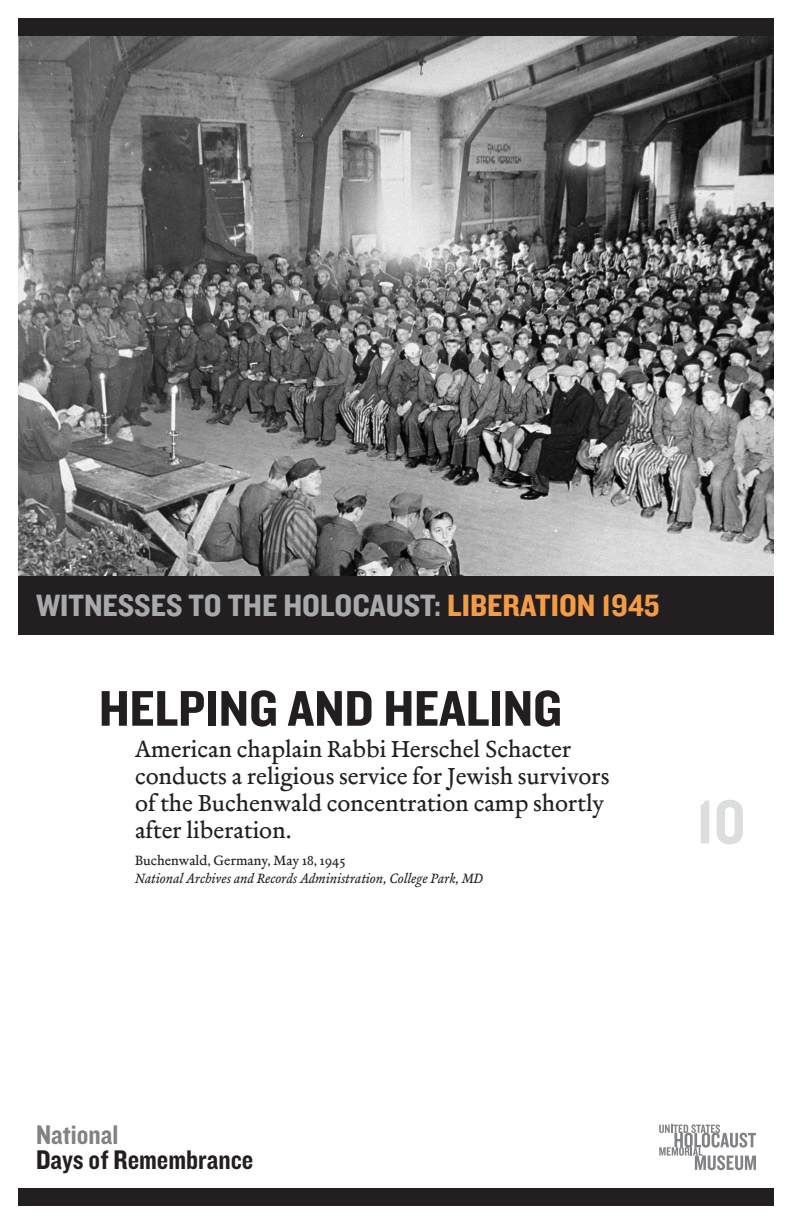
<style>
.page{position:relative;width:792px;height:1224px;background:#fff}
.page>*{position:absolute;margin:0;border:0;box-sizing:border-box;transform-origin:0 0}
.t1{font:64px "Knockout 50 Welterweight";color:#dcdddf}
.t2{font:52px "Knockout 50 Welterweight";color:#231f20;scale:1.07 1}
.t3{font:32px "Knockout 50 Welterweight";color:#a8a9ad;scale:1.07 1}
.t4{font:28px "Knockout 50 Welterweight";color:#231f20}
.t5{font:28px "Knockout 50 Welterweight";color:#808285}
.t6{font:24px/27px "Merlo Roman Osf";color:#231f20}
.t7{font:14px "Merlo Italic Osf";color:#231f20}
.t8{font:14px "Merlo Roman Osf";color:#231f20}
.s1{color:#f39c45}
</style>
<div class="page">
<div style="left:18px;top:1188px;width:756px;height:18px;background:#231f20"></div>
<div style="left:18px;top:18px;width:756px;height:18px;background:#231f20"></div>
<div style="left:18px;top:576px;width:756px;height:59px;background:#231f20"></div>
<svg style="left:659px;top:1124px;width:97px;height:46px"></svg>
<img style="left:18px;top:36px;width:756px;height:540px">
<h3 class="t3" style="left:36px;top:584px;width:584px">WITNESSES TO THE HOLOCAUST: <span class="s1">LIBERATION 1945</span></h3>
<h2 class="t2" style="left:99px;top:674px;width:204px">Helping and</h2>
<h2 class="t2" style="left:384px;top:674px;width:51px">Healin</h2>
<h2 class="t2" style="left:533px;top:674px;width:28px">g</h2>
<p class="t6" style="left:135px;top:737px;width:476px">American chaplain Rabbi Herschel Schacter conducts a religious service for Jewish survivors of the Buchenwald concentration camp shortly after liberation.</p>
<p class="t8" style="left:135px;top:853px;width:212px">Buchenwald, Germany, May 18, 1945</p>
<p class="t7" style="left:135px;top:870px;width:350px">National Archives and Records Administration, College Park, MD</p>
<h1 class="t1" style="left:696px;top:780px;width:51px">10</h1>
<p class="t5" style="left:36px;top:1116px;width:84px">National</p>
<p class="t4" style="left:36px;top:1141px;width:219px">Days of Remembrance</p>
</div>
